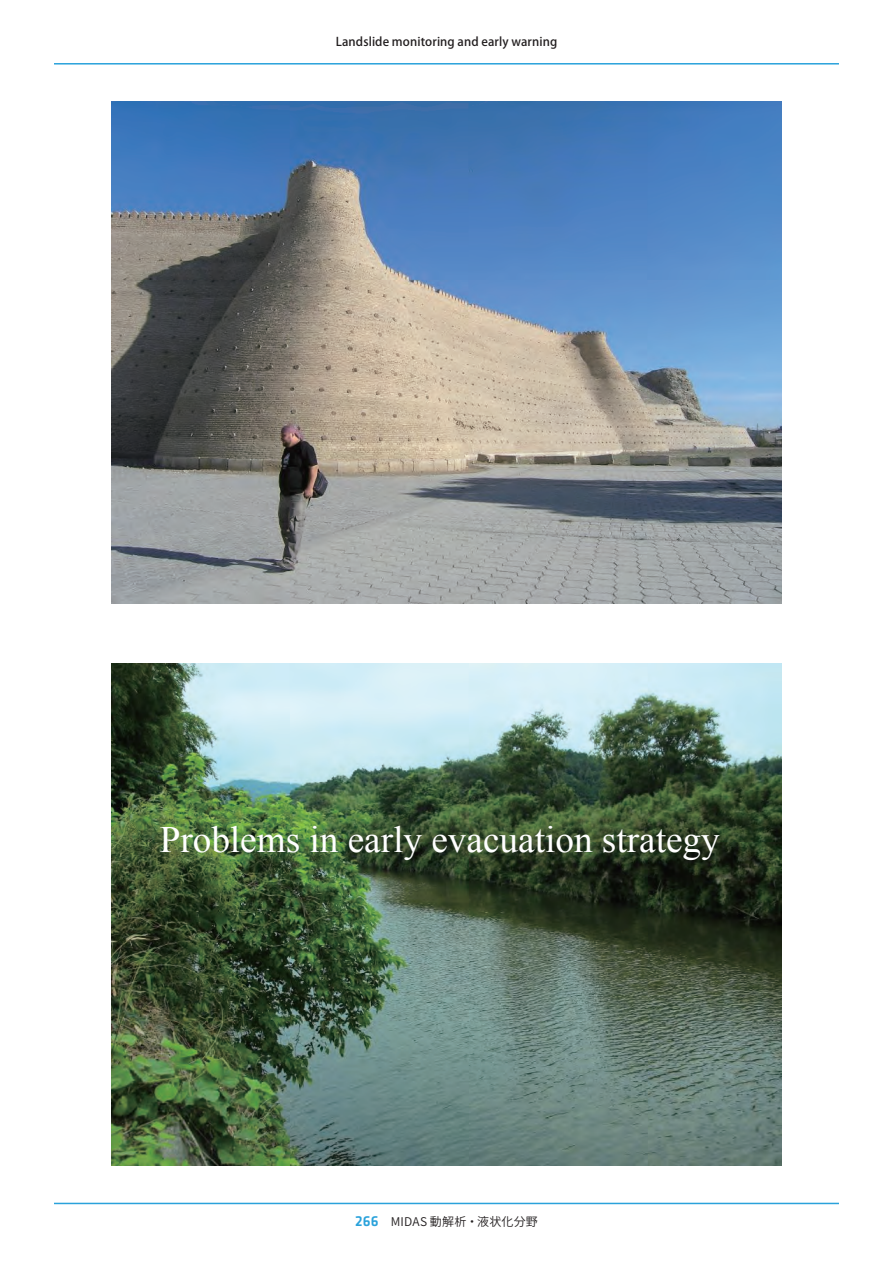
<style>
.page{position:relative;width:893px;height:1263px;background:#fff}
.page>*{position:absolute;margin:0;border:0;box-sizing:border-box;transform-origin:0 0}
.t1{font:37.2px "Times New Roman";color:#fff}
.t2{font:500 12px "Koz Go Pro";letter-spacing:.01em;color:#231f20}
.t3{font:12px "Source Han Sans JP";letter-spacing:.025em;color:#231f20}
.s1{font-family:"Klavika";font-weight:500;font-size:15px;color:#2aa2db}
</style>
<div class="page">
<hr style="left:54px;top:63px;width:785px;height:2px;background:#2aa2db">
<hr style="left:54px;top:1203px;width:785px;height:1px;background:#2aa2db">
<img style="left:112px;top:102px;width:669px;height:502px">
<img style="left:112px;top:663px;width:669px;height:502px">
<p class="t2" style="left:336px;top:34px;width:223px">Landslide monitoring and early warning</p>
<h1 class="t1" style="left:160px;top:814px;width:562px">Problems in early evacuation strategy</h1>
<p class="t3" style="left:355px;top:1214px;width:184px"><span class="s1">266</span> MIDAS 動解析・液状化分野</p>
</div>
